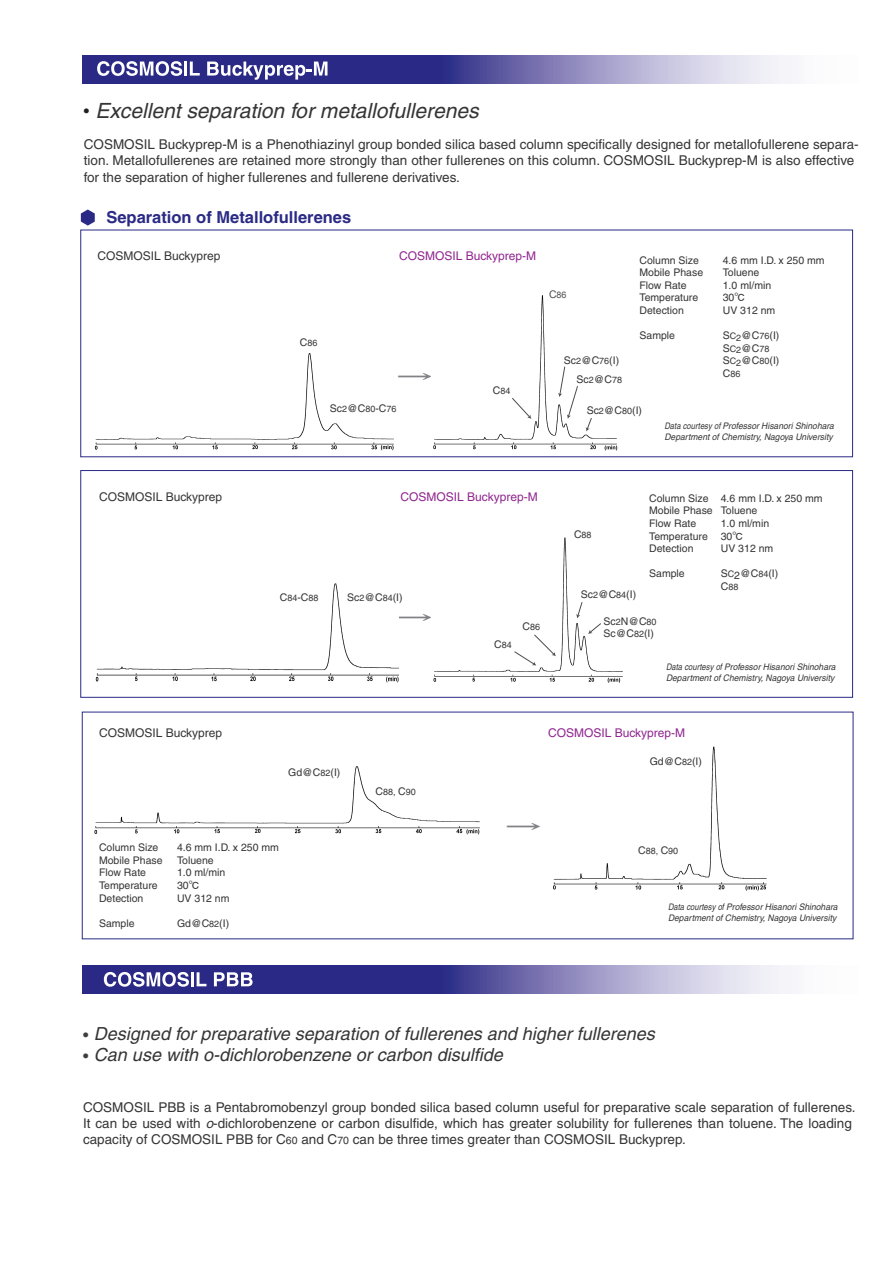
<style>
.page{position:relative;width:893px;height:1263px;background:#fff}
.page>*{position:absolute;margin:0;border:0;box-sizing:border-box;transform-origin:0 0}
.t1{font:21.15px "MS Gothic";color:#808285;scale:1.76 1}
.t2{font:italic 21px "Helvetica";color:#363536}
.t3{font:italic 18px "Helvetica";color:#363536}
.t4{font:700 16.5px "Helvetica";color:#2a2a86}
.t5{font:13.5px/16.2px "Helvetica";color:#363536}
.t6{font:12px "Helvetica";color:#90268f}
.t7{font:12px "Helvetica";color:#363536}
.t8{font:10.5px/12.6px "Helvetica";color:#363536}
.t9{font:italic 9px/10.8px "Helvetica";color:#363536;scale:.85 1}
.t10{font:9px "Helvetica";color:#363536}
.t11{font:9px "Arial";color:#4b4c4d}
.s1{font-size:10.5px}
.s2{font-size:9px}
.s3{font-family:"MS Gothic"}
.s4{font-style:italic}
</style>
<div class="page">
<svg style="left:81px;top:209px;width:14px;height:17px"></svg>
<img style="left:94px;top:353px;width:299px;height:97px">
<img style="left:553px;top:746px;width:214px;height:145px">
<img style="left:94px;top:766px;width:385px;height:69px">
<img style="left:95px;top:583px;width:304px;height:99px">
<img style="left:433px;top:295px;width:184px;height:156px">
<svg style="left:512px;top:397px;width:19px;height:22px"></svg>
<svg style="left:558px;top:366px;width:20px;height:53px"></svg>
<svg style="left:586px;top:417px;width:6px;height:14px"></svg>
<img style="left:433px;top:537px;width:189px;height:146px">
<svg style="left:514px;top:634px;width:42px;height:31px"></svg>
<svg style="left:576px;top:602px;width:25px;height:32px"></svg>
<svg style="left:82px;top:55px;width:703px;height:28px;background:#7170ae"></svg>
<svg style="left:97px;top:61px;width:85px;height:15px"></svg>
<hr style="left:184px;top:62px;width:3px;height:14px;background:#fff">
<svg style="left:190px;top:62px;width:10px;height:14px"></svg>
<svg style="left:207px;top:62px;width:120px;height:18px"></svg>
<svg style="left:82px;top:965px;width:703px;height:28px;background:#6b69aa"></svg>
<svg style="left:104px;top:972px;width:85px;height:15px"></svg>
<hr style="left:191px;top:972px;width:3px;height:14px;background:#fff">
<svg style="left:197px;top:972px;width:9px;height:14px"></svg>
<svg style="left:214px;top:972px;width:39px;height:14px"></svg>
<div style="left:80px;top:470px;width:773px;height:228px;border:1px solid #2a2a86"></div>
<p class="t2" style="left:84px;top:99px;width:396px"><sup>●</sup> Excellent separation for metallofullerenes</p>
<p class="t5" style="left:84px;top:136px;width:776px">COSMOSIL Buckyprep-M is a Phenothiazinyl group bonded silica based column specifically designed for metallofullerene separa&shy;tion. Metallofullerenes are retained more strongly than other fullerenes on this column. COSMOSIL Buckyprep-M is also effective for the separation of higher fullerenes and fullerene derivatives.</p>
<p class="t4" style="left:106px;top:207px;width:246px">Separation of Metallofullerenes</p>
<p class="t7" style="left:98px;top:249px;width:125px">COSMOSIL Buckyprep</p>
<p class="t8" style="left:640px;top:254px;width:65px">Column Size<br>Mobile Phase<br>Flow Rate<br>Temperature<br>Detection</p>
<p class="t8" style="left:640px;top:329px;width:37px">Sample</p>
<p class="t6" style="left:399px;top:249px;width:139px">COSMOSIL Buckyprep-M</p>
<p class="t11" style="left:549px;top:289px;width:19px"><span class="s1">C</span>86</p>
<p class="t10" style="left:300px;top:338px;width:19px"><span class="s1">C</span>86</p>
<p class="t1" style="left:396px;top:365px;width:23px">→</p>
<p class="t8" style="left:330px;top:402px;width:68px">Sc<span class="s2">2</span>@C<span class="s2">80</span>-C<span class="s2">76</span></p>
<p class="t10" style="left:493px;top:385px;width:19px"><span class="s1">C</span>84</p>
<p class="t8" style="left:564px;top:350px;width:60px;line-height:19.5px;text-align:right">Sc<span class="s2">2</span>@C<span class="s2">76</span>(I)<br>Sc<span class="s2">2</span>@C<span class="s2">78</span></p>
<p class="t8" style="left:587px;top:404px;width:57px">Sc<span class="s2">2</span>@C<span class="s2">80</span>(I)</p>
<p class="t8" style="left:723px;top:254px;width:103px">4.6 mm I.D. x 250 mm<br>Toluene<br>1.0 ml/min<br>30<span class="s3">℃<br></span>UV 312 nm</p>
<p class="t8" style="left:723px;top:329px;width:58px">S<span class="s2">C</span><sub>2</sub>@C<span class="s2">76</span>(I)</p>
<p class="t10" style="left:723px;top:343px;width:48px"><span class="s1">S</span>C2<span class="s1">@C</span>78</p>
<p class="t8" style="left:723px;top:354px;width:58px">S<span class="s2">C</span><sub>2</sub>@C<span class="s2">80</span>(I)</p>
<p class="t10" style="left:723px;top:369px;width:19px"><span class="s1">C</span>86</p>
<p class="t9" style="left:664px;top:421px;width:201px">Data courtesy of Professor Hisanori Shinohara<br>Department of Chemistry, Nagoya University</p>
<p class="t7" style="left:99px;top:490px;width:125px">COSMOSIL Buckyprep</p>
<p class="t6" style="left:400px;top:490px;width:139px">COSMOSIL Buckyprep-M</p>
<p class="t8" style="left:649px;top:492px;width:65px">Column Size<br>Mobile Phase<br>Flow Rate<br>Temperature<br>Detection</p>
<p class="t8" style="left:649px;top:567px;width:37px">Sample</p>
<p class="t10" style="left:574px;top:530px;width:19px"><span class="s1">C</span>88</p>
<p class="t10" style="left:280px;top:593px;width:40px"><span class="s1">C</span>84<span class="s1">-C</span>88</p>
<p class="t8" style="left:347px;top:591px;width:57px">Sc<span class="s2">2</span>@C<span class="s2">84</span>(I)</p>
<p class="t1" style="left:396px;top:607px;width:23px">→</p>
<p class="t10" style="left:494px;top:639px;width:19px"><span class="s1">C</span>84</p>
<p class="t10" style="left:522px;top:621px;width:19px"><span class="s1">C</span>86</p>
<p class="t8" style="left:581px;top:588px;width:57px">Sc<span class="s2">2</span>@C<span class="s2">84</span>(I)</p>
<p class="t8" style="left:603px;top:614px;width:55px">Sc<span class="s2">2</span>N@C<span class="s2">80<br></span>Sc@C<span class="s2">82</span>(I)</p>
<p class="t8" style="left:721px;top:492px;width:103px">4.6 mm I.D. x 250 mm<br>Toluene<br>1.0 ml/min<br>30<span class="s3">℃<br></span>UV 312 nm</p>
<p class="t8" style="left:721px;top:567px;width:59px">S<span class="s2">C</span>2@C<span class="s2">84</span>(I)</p>
<p class="t10" style="left:721px;top:581px;width:19px"><span class="s1">C</span>88</p>
<p class="t9" style="left:666px;top:661px;width:201px">Data courtesy of Professor Hisanori Shinohara<br>Department of Chemistry, Nagoya University</p>
<p class="t7" style="left:99px;top:726px;width:125px">COSMOSIL Buckyprep</p>
<p class="t6" style="left:548px;top:726px;width:139px">COSMOSIL Buckyprep-M</p>
<p class="t8" style="left:288px;top:766px;width:54px">Gd@C<span class="s2">82</span>(I)</p>
<p class="t8" style="left:99px;top:841px;width:65px">Column Size<br>Mobile Phase<br>Flow Rate<br>Temperature<br>Detection</p>
<p class="t8" style="left:99px;top:917px;width:37px">Sample</p>
<p class="t8" style="left:177px;top:841px;width:103px">4.6 mm I.D. x 250 mm<br>Toluene<br>1.0 ml/min<br>30<span class="s3">℃<br></span>UV 312 nm</p>
<p class="t8" style="left:177px;top:917px;width:54px">Gd@C<span class="s2">82</span>(I)</p>
<p class="t10" style="left:376px;top:787px;width:42px"><span class="s1">C</span>88, <span class="s1">C</span>90</p>
<p class="t1" style="left:505px;top:815px;width:23px">→</p>
<p class="t8" style="left:650px;top:755px;width:54px">Gd@C<span class="s2">82</span>(I)</p>
<p class="t10" style="left:638px;top:846px;width:42px"><span class="s1">C</span>88, <span class="s1">C</span>90</p>
<p class="t9" style="left:668px;top:902px;width:201px">Data courtesy of Professor Hisanori Shinohara<br>Department of Chemistry, Nagoya University</p>
<p class="t3" style="left:83px;top:1023px;width:573px"><sup>●</sup> Designed for preparative separation of fullerenes and higher fullerenes</p>
<p class="t3" style="left:83px;top:1044px;width:421px"><sup>●</sup> Can use with o-dichlorobenzene or carbon disulfide</p>
<p class="t5" style="left:83px;top:1099px;width:774px">COSMOSIL PBB is a Pentabromobenzyl group bonded silica based column useful for preparative scale separation of fullerenes.<br>It can be used with <span class="s4">o</span>-dichlorobenzene or carbon disulfide, which has greater solubility for fullerenes than toluene. The loading capacity of COSMOSIL PBB for C<span class="s1">60</span> and C<span class="s1">70</span> can be three times greater than COSMOSIL Buckyprep.</p>
</div>
